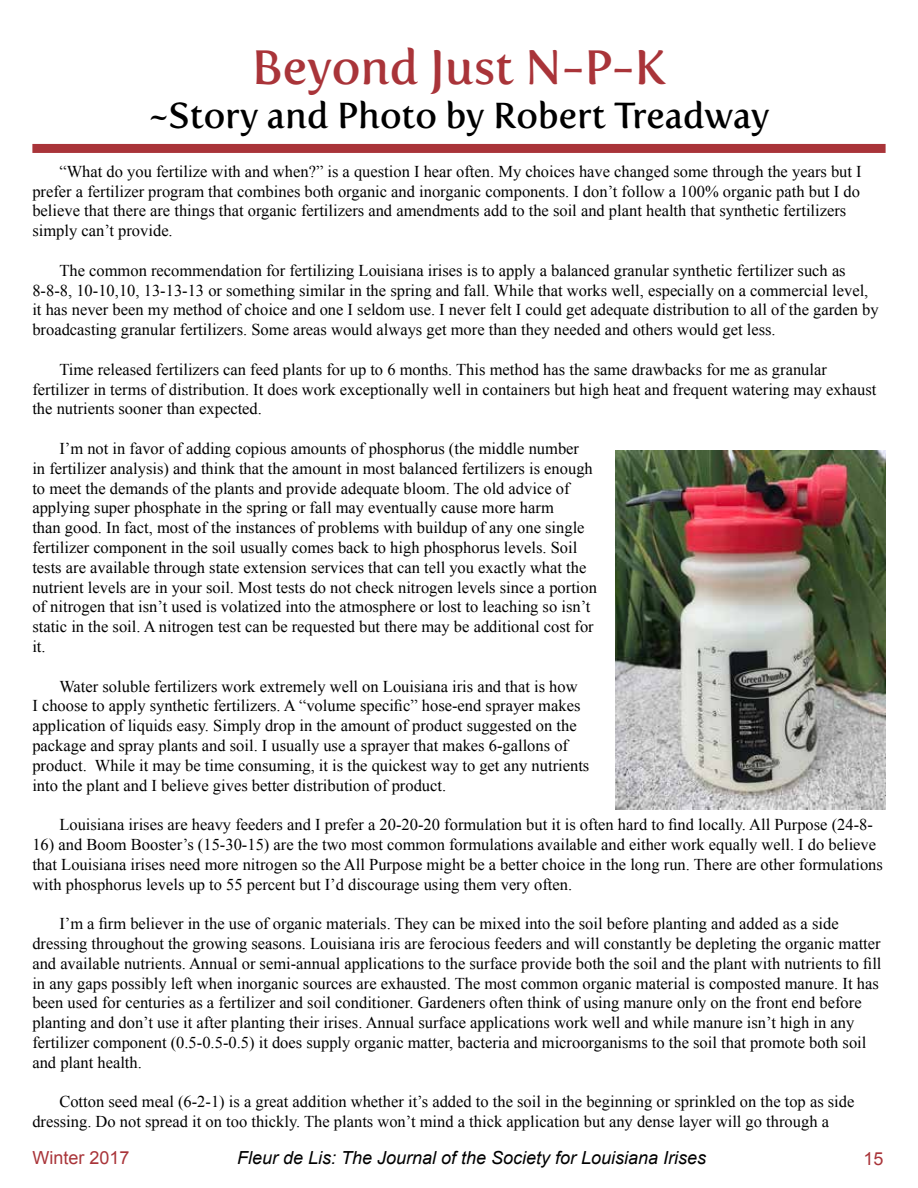
<style>
.page{position:relative;width:918px;height:1188px;background:#fff}
.page>*{position:absolute;margin:0;border:0;box-sizing:border-box;transform-origin:0 0}
.t1{font:48px "Fertigo Pro";color:#a93439}
.t2{font:36px "Fertigo Pro";color:#000}
.t3{font:italic 18px "Arial";color:#000}
.t4{font:18px "Arial";color:#a93439}
.t5{font:16.5px/19.8px "Times New Roman";color:#000}
</style>
<div class="page">
<div style="left:32px;top:144px;width:854px;height:9px;background:#a93439"></div>
<img style="left:616px;top:450px;width:270px;height:360px">
<h1 class="t1" style="left:252px;top:40px;width:416px">Beyond Just N-P-K</h1>
<h2 class="t2" style="left:149px;top:94px;width:622px">~Story and Photo by Robert Treadway</h2>
<p class="t5" style="left:32px;top:161px;width:831px;text-indent:27px">“What do you fertilize with and when?” is a question I hear often. My choices have changed some through the years but I prefer a fertilizer program that combines both organic and inorganic components. I don’t follow a 100% organic path but I do believe that there are things that organic fertilizers and amendments add to the soil and plant health that synthetic fertilizers simply can’t provide.</p>
<p class="t5" style="left:32px;top:260px;width:848px;text-indent:27px">The common recommendation for fertilizing Louisiana irises is to apply a balanced granular synthetic fertilizer such as 8-8-8, 10-10,10, 13-13-13 or something similar in the spring and fall. While that works well, especially on a commercial level, it has never been my method of choice and one I seldom use. I never felt I could get adequate distribution to all of the garden by broadcasting granular fertilizers. Some areas would always get more than they needed and others would get less.</p>
<p class="t5" style="left:32px;top:359px;width:846px;text-indent:27px">Time released fertilizers can feed plants for up to 6 months. This method has the same drawbacks for me as granular fertilizer in terms of distribution. It does work exceptionally well in containers but high heat and frequent watering may exhaust the nutrients sooner than expected.</p>
<p class="t5" style="left:32px;top:438px;width:566px;text-indent:27px">I’m not in favor of adding copious amounts of phosphorus (the middle number<br>in fertilizer analysis) and think that the amount in most balanced fertilizers is enough to meet the demands of the plants and provide adequate bloom. The old advice of applying super phosphate in the spring or fall may eventually cause more harm<br>than good. In fact, most of the instances of problems with buildup of any one single fertilizer component in the soil usually comes back to high phosphorus levels. Soil tests are available through state extension services that can tell you exactly what the nutrient levels are in your soil. Most tests do not check nitrogen levels since a portion of nitrogen that isn’t used is volatized into the atmosphere or lost to leaching so isn’t static in the soil. A nitrogen test can be requested but there may be additional cost for it.</p>
<p class="t5" style="left:32px;top:676px;width:559px;text-indent:27px">Water soluble fertilizers work extremely well on Louisiana iris and that is how<br>I choose to apply synthetic fertilizers. A “volume specific” hose-end sprayer makes application of liquids easy. Simply drop in the amount of product suggested on the package and spray plants and soil. I usually use a sprayer that makes 6-gallons of product. While it may be time consuming, it is the quickest way to get any nutrients into the plant and I believe gives better distribution of product.</p>
<p class="t5" style="left:59px;top:815px;width:815px">Louisiana irises are heavy feeders and I prefer a 20-20-20 formulation but it is often hard to find locally. All Purpose (24-8-</p>
<p class="t5" style="left:32px;top:834px;width:852px">16) and Boom Booster’s (15-30-15) are the two most common formulations available and either work equally well. I do believe that Louisiana irises need more nitrogen so the All Purpose might be a better choice in the long run. There are other formulations with phosphorus levels up to 55 percent but I’d discourage using them very often.</p>
<p class="t5" style="left:32px;top:914px;width:851px;text-indent:27px">I’m a firm believer in the use of organic materials. They can be mixed into the soil before planting and added as a side dressing throughout the growing seasons. Louisiana iris are ferocious feeders and will constantly be depleting the organic matter and available nutrients. Annual or semi-annual applications to the surface provide both the soil and the plant with nutrients to fill in any gaps possibly left when inorganic sources are exhausted. The most common organic material is composted manure. It has been used for centuries as a fertilizer and soil conditioner. Gardeners often think of using manure only on the front end before planting and don’t use it after planting their irises. Annual surface applications work well and while manure isn’t high in any fertilizer component (0.5-0.5-0.5) it does supply organic matter, bacteria and microorganisms to the soil that promote both soil and plant health.</p>
<p class="t5" style="left:32px;top:1092px;width:824px;text-indent:27px">Cotton seed meal (6-2-1) is a great addition whether it’s added to the soil in the beginning or sprinkled on the top as side dressing. Do not spread it on too thickly. The plants won’t mind a thick application but any dense layer will go through a</p>
<p class="t4" style="left:32px;top:1146px;width:99px">Winter 2017</p>
<p class="t3" style="left:237px;top:1147px;width:471px">Fleur de Lis: The Journal of the Society for Louisiana Irises</p>
<p class="t4" style="left:863px;top:1147px;width:22px">15</p>
</div>
